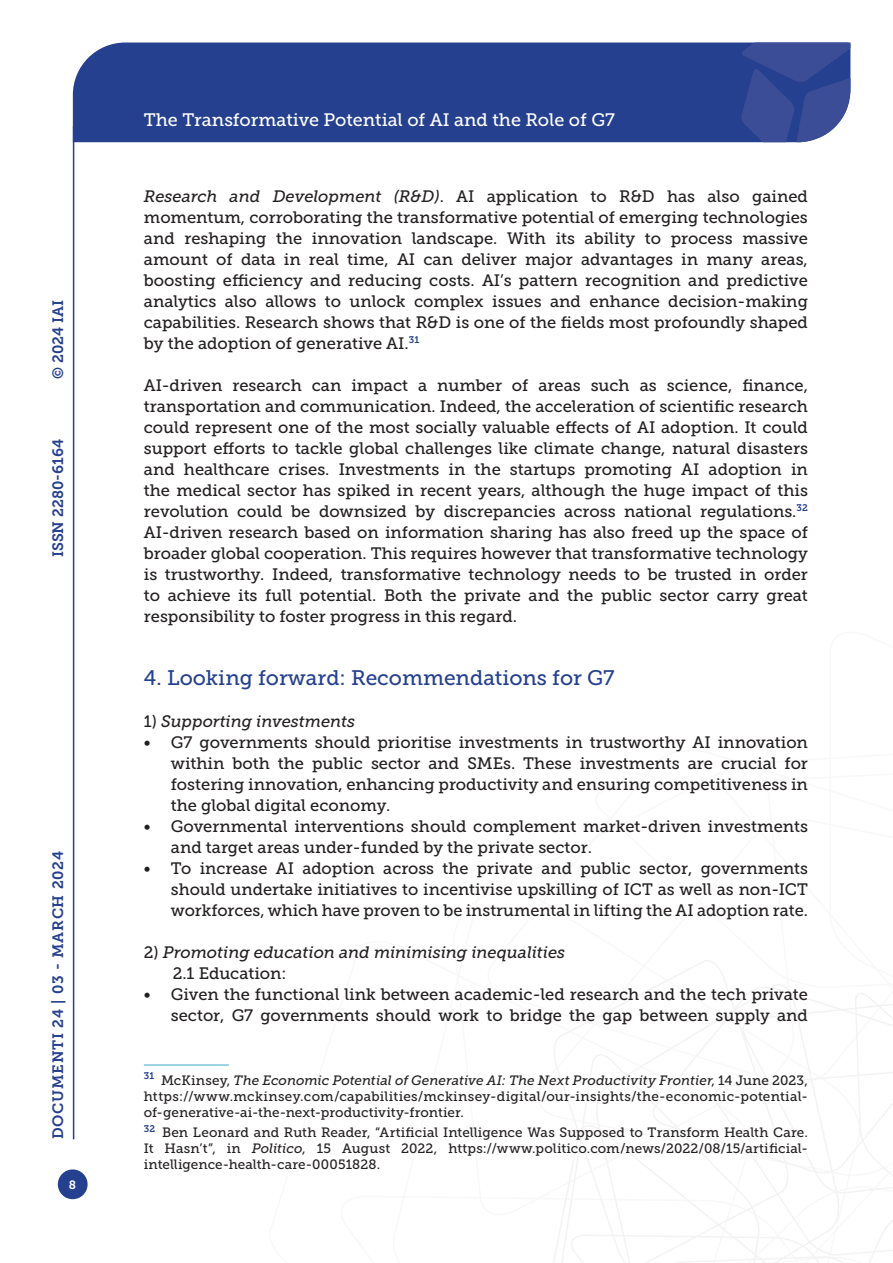
<style>
.page{position:relative;width:893px;height:1263px;background:#fff}
.page>*{position:absolute;margin:0;border:0;box-sizing:border-box;transform-origin:0 0}
.Titolo_paragrafo{font:21px "Museo Slab 500";color:#25408f}
.t1{font:18px "Museo Slab 500";color:#fff}
.Testo{font:16.5px/21px "Museo Slab 500";color:#231f20;text-align:justify}
.Testo-2{font:italic 16.5px "Museo Slab 500";letter-spacing:-.005em;color:#231f20}
.t2{font:15px "Museo Slab 700";letter-spacing:.05em;color:#25408f}
.t3{font:15px "Museo Slab 700";color:#25408f}
.Nota{font:13.5px/16.2px "Museo Slab 500";letter-spacing:.01em;color:#231f20;text-align:justify}
.t4{font:12px "Museo Slab 700";color:#fff}
.s1{font-style:italic}
.s2{font-style:normal}
</style>
<div class="page">
<svg style="left:553px;top:960px;width:340px;height:303px"></svg>
<div style="left:73px;top:43px;width:668px;height:99px;background:#25408f"></div>
<svg style="left:741px;top:43px;width:109px;height:99px;background:#3f529a"></svg>
<div style="left:58px;top:1169px;width:30px;height:30px;background:#25408f;border-radius:50%"></div>
<hr style="left:73px;top:126px;width:1px;height:1013px;background:#25408f">
<hr style="left:144px;top:1065px;width:85px;height:1px;background:#39a7cc">
<p class="t2" style="left:50px;top:379px;width:80px;rotate:-90deg">© 2024 IAI</p>
<p class="t3" style="left:50px;top:557px;width:120px;rotate:-90deg">ISSN 2280-6164</p>
<p class="t2" style="left:50px;top:1139px;width:290px;rotate:-90deg">DOCUMENTI 24 | 03 - MARCH 2024</p>
<p class="t4" style="left:69px;top:1178px;width:9px">8</p>
<p class="t1" style="left:144px;top:110px;width:473px">The Transformative Potential of AI and the Role of G7</p>
<p class="Testo" style="left:144px;top:186px;width:666px"><span class="s1">Research and Development (R&amp;D)</span>. AI application to R&amp;D has also gained momentum, corroborating the transformative potential of emerging technologies and reshaping the innovation landscape. With its ability to process massive amount of data in real time, AI can deliver major advantages in many areas, boosting efficiency and reducing costs. AI’s pattern recognition and predictive analytics also allows to unlock complex issues and enhance decision-making capabilities. Research shows that R&amp;D is one of the fields most profoundly shaped by the adoption of generative AI.<sup>31</sup></p>
<p class="Testo" style="left:144px;top:375px;width:666px">AI-driven research can impact a number of areas such as science, finance, transportation and communication. Indeed, the acceleration of scientific research could represent one of the most socially valuable effects of AI adoption. It could support efforts to tackle global challenges like climate change, natural disasters and healthcare crises. Investments in the startups promoting AI adoption in the medical sector has spiked in recent years, although the huge impact of this revolution could be downsized by discrepancies across national regulations.<sup>32<br></sup>AI-driven research based on information sharing has also freed up the space of broader global cooperation. This requires however that transformative technology is trustworthy. Indeed, transformative technology needs to be trusted in order to achieve its full potential. Both the private and the public sector carry great responsibility to foster progress in this regard.</p>
<p class="Titolo_paragrafo" style="left:144px;top:666px;width:472px">4. Looking forward: Recommendations for G7</p>
<p class="Testo-2" style="left:144px;top:712px;width:213px"><span class="s2">1)</span> Supporting investments</p>
<p class="Testo" style="left:171px;top:732px;width:639px;text-indent:-27px">• G7 governments should prioritise investments in trustworthy AI innovation within both the public sector and SMEs. These investments are crucial for fostering innovation, enhancing productivity and ensuring competitiveness in the global digital economy.</p>
<p class="Testo" style="left:171px;top:816px;width:639px;text-indent:-27px">• Governmental interventions should complement market-driven investments and target areas under-funded by the private sector.</p>
<p class="Testo" style="left:171px;top:858px;width:639px;text-indent:-27px">• To increase AI adoption across the private and public sector, governments should undertake initiatives to incentivise upskilling of ICT as well as non-ICT workforces, which have proven to be instrumental in lifting the AI adoption rate.</p>
<p class="Testo-2" style="left:144px;top:943px;width:423px"><span class="s2">2)</span> Promoting education and minimising inequalities</p>
<p class="Testo" style="left:173px;top:963px;width:115px">2.1 Education:</p>
<p class="Testo" style="left:144px;top:984px;width:666px;text-align:right">• Given the functional link between academic-led research and the tech private sector, G7 governments should work to bridge the gap between supply and</p>
<p class="Nota" style="left:144px;top:1072px;width:666px"><sup>31</sup> McKinsey, <span class="s1">The Economic Potential of Generative AI: The Next Productivity Frontier</span>, 14 June 2023, https://www.mckinsey.com/capabilities/mckinsey-digital/our-insights/the-economic-potential&shy;of-generative-ai-the-next-productivity-frontier.</p>
<p class="Nota" style="left:144px;top:1124px;width:666px"><sup>32</sup> Ben Leonard and Ruth Reader, “Artificial Intelligence Was Supposed to Transform Health Care.<br>It Hasn’t”, in <span class="s1">Politico</span>, 15 August 2022, https://www.politico.com/news/2022/08/15/artificial&shy;intelligence-health-care-00051828.</p>
</div>
